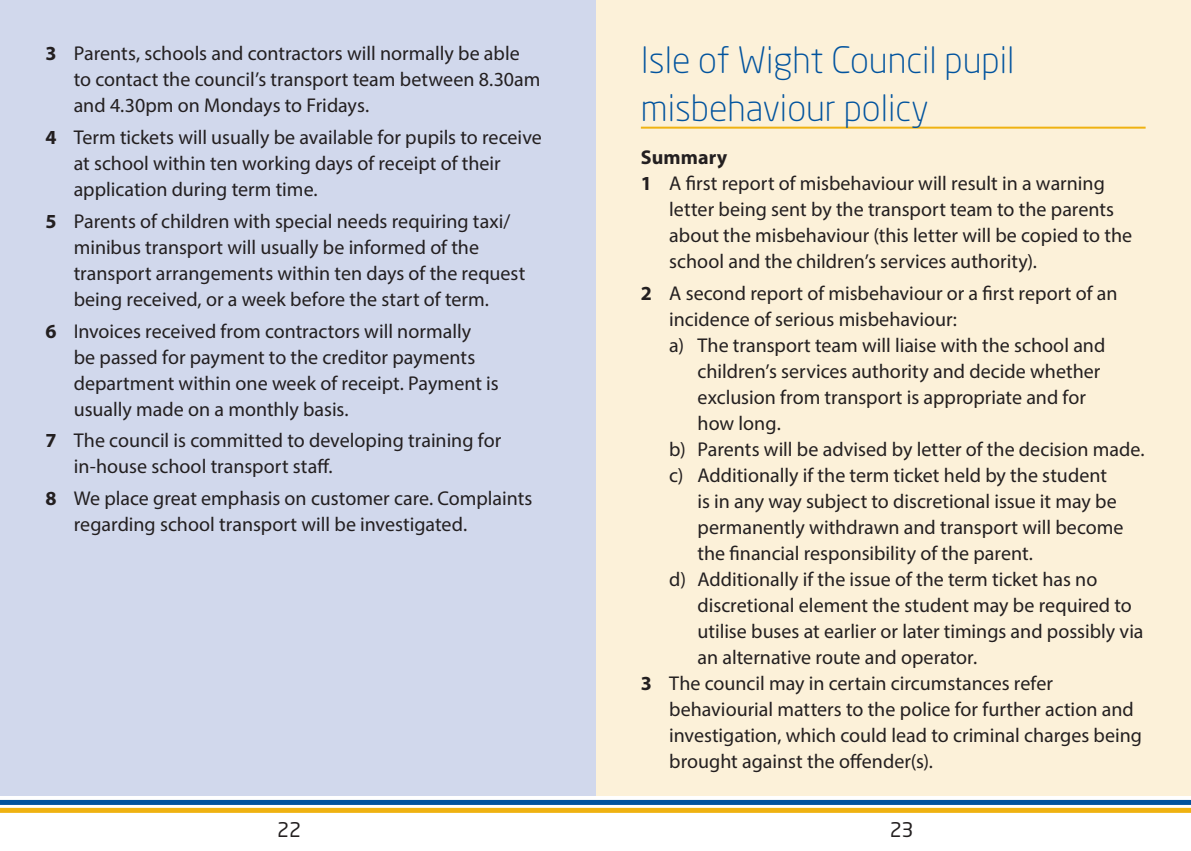
<style>
.page{position:relative;width:1191px;height:851px;background:#fff}
.page>*{position:absolute;margin:0;border:0;box-sizing:border-box;transform-origin:0 0}
.Titles{font:300 36px/48px "Neo Sans Std";color:#01539e}
.t1{font:20px/26px "Myriad Pro";color:#231f20}
.t2{font:700 20px "Myriad Pro";letter-spacing:.005em;color:#231f20}
.t3{font:20px "Neo Sans Std";color:#231f20}
.s1{font-weight:700}
</style>
<div class="page">
<div style="left:595px;top:0;width:596px;height:795px;background:#fcf1d9"></div>
<div style="left:0;top:0;width:595px;height:795px;background:#d1d8ec"></div>
<hr style="left:641px;top:127px;width:504px;height:2px;background:#efb211">
<div style="left:0;top:799px;width:1191px;height:5px;background:#01539e"></div>
<div style="left:0;top:807px;width:1191px;height:5px;background:#efb211"></div>
<p class="t1" style="left:74px;top:40px;width:468px;text-indent:-28px"><span class="s1">3</span> Parents, schools and contractors will normally be able to contact the council’s transport team between 8.30am and 4.30pm on Mondays to Fridays.</p>
<p class="t1" style="left:74px;top:124px;width:469px;text-indent:-28px"><span class="s1">4</span> Term tickets will usually be available for pupils to receive at school within ten working days of receipt of their application during term time.</p>
<p class="t1" style="left:74px;top:208px;width:453px;text-indent:-28px"><span class="s1">5</span> Parents of children with special needs requiring taxi/ minibus transport will usually be informed of the transport arrangements within ten days of the request being received, or a week before the start of term.</p>
<p class="t1" style="left:74px;top:317px;width:426px;text-indent:-28px"><span class="s1">6</span> Invoices received from contractors will normally<br>be passed for payment to the creditor payments department within one week of receipt. Payment is usually made on a monthly basis.</p>
<p class="t1" style="left:74px;top:427px;width:429px;text-indent:-28px"><span class="s1">7</span> The council is committed to developing training for in-house school transport staff.</p>
<p class="t1" style="left:74px;top:485px;width:460px;text-indent:-28px"><span class="s1">8</span> We place great emphasis on customer care. Complaints regarding school transport will be investigated.</p>
<p class="Titles" style="left:641px;top:35px;width:375px">Isle of Wight Council pupil misbehaviour policy</p>
<p class="t2" style="left:641px;top:144px;width:88px">Summary</p>
<p class="t1" style="left:669px;top:170px;width:464px;text-indent:-28px"><span class="s1">1</span> A first report of misbehaviour will result in a warning letter being sent by the transport team to the parents about the misbehaviour (this letter will be copied to the school and the children’s services authority).</p>
<p class="t1" style="left:669px;top:280px;width:450px;text-indent:-28px"><span class="s1">2</span> A second report of misbehaviour or a first report of an incidence of serious misbehaviour:</p>
<p class="t1" style="left:697px;top:332px;width:409px;text-indent:-28px">a) The transport team will liaise with the school and children’s services authority and decide whether exclusion from transport is appropriate and for how long.</p>
<p class="t1" style="left:669px;top:436px;width:477px">b) Parents will be advised by letter of the decision made.</p>
<p class="t1" style="left:697px;top:462px;width:427px;text-indent:-28px">c) Additionally if the term ticket held by the student is in any way subject to discretional issue it may be permanently withdrawn and transport will become the financial responsibility of the parent.</p>
<p class="t1" style="left:697px;top:566px;width:447px;text-indent:-28px">d) Additionally if the issue of the term ticket has no discretional element the student may be required to utilise buses at earlier or later timings and possibly via an alternative route and operator.</p>
<p class="t1" style="left:669px;top:670px;width:474px;text-indent:-28px"><span class="s1">3</span> The council may in certain circumstances refer behaviourial matters to the police for further action and investigation, which could lead to criminal charges being brought against the offender(s).</p>
<p class="t3" style="left:277px;top:817px;width:25px">22</p>
<p class="t3" style="left:889px;top:817px;width:25px">23</p>
</div>
